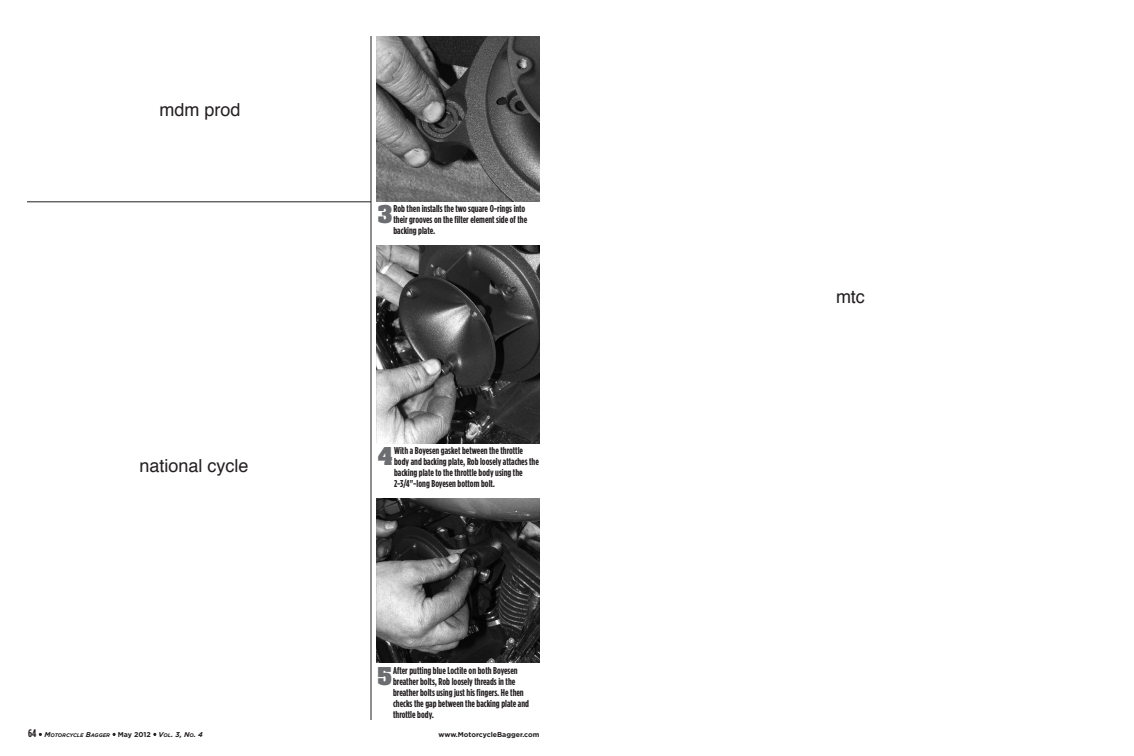
<style>
.page{position:relative;width:1134px;height:756px;background:#fff}
.page>*{position:absolute;margin:0;border:0;box-sizing:border-box;transform-origin:0 0}
.t1{font:700 21px "Aachen";color:#6c6d70}
.t2{font:18px "Helvetica";color:#231f20}
.t3{font:700 10px/11px "Gotham Condensed";color:#231f20}
.t4{font:700 7px "Gotham";color:#231f20}
.t5{font:italic 700 5.2px "Gotham";color:#231f20}
.s1{font-family:"Gotham Condensed";font-style:normal;font-size:11px}
.s2{font-style:normal;font-size:7px}
.s3{font-size:7px}
</style>
<div class="page">
<img style="left:377px;top:36px;width:163px;height:165px">
<img style="left:377px;top:245px;width:163px;height:198px">
<img style="left:377px;top:498px;width:163px;height:165px">
<hr style="left:27px;top:202px;width:344px;height:1px;background:#231f20">
<hr style="left:371px;top:36px;width:1px;height:684px;background:#231f20">
<h2 class="t2" style="left:160px;top:102px;width:83px">mdm prod</h2>
<h2 class="t2" style="left:139px;top:458px;width:111px">national cycle</h2>
<h1 class="t1" style="left:378px;top:203px;width:16px">3</h1>
<p class="t3" style="left:393px;top:203px;width:135px">Rob then installs the two square O-rings into their grooves on the filter element side of the backing plate.</p>
<h1 class="t1" style="left:378px;top:445px;width:16px">4</h1>
<p class="t3" style="left:394px;top:445px;width:146px">With a Boyesen gasket between the throttle body and backing plate, Rob loosely attaches the backing plate to the throttle body using the 2-3/4"-long Boyesen bottom bolt.</p>
<h1 class="t1" style="left:378px;top:665px;width:15px">5</h1>
<p class="t3" style="left:393px;top:665px;width:137px">After putting blue Loctite on both Boyesen breather bolts, Rob loosely threads in the breather bolts using just his fingers. He then checks the gap between the backing plate and throttle body.</p>
<p class="t5" style="left:28px;top:732px;width:176px"><span class="s1">64</span> <span class="s2">•</span> <span class="s3">M</span>OTORCYCLE <span class="s3">B</span>AGGER <span class="s2">• May 2012 •</span> <span class="s3">V</span>OL<span class="s3">. 3, N</span>O<span class="s3">. 4</span></p>
<p class="t4" style="left:438px;top:730px;width:102px">www.MotorcycleBagger.com</p>
<h2 class="t2" style="left:836px;top:289px;width:30px">mtc</h2>
</div>
